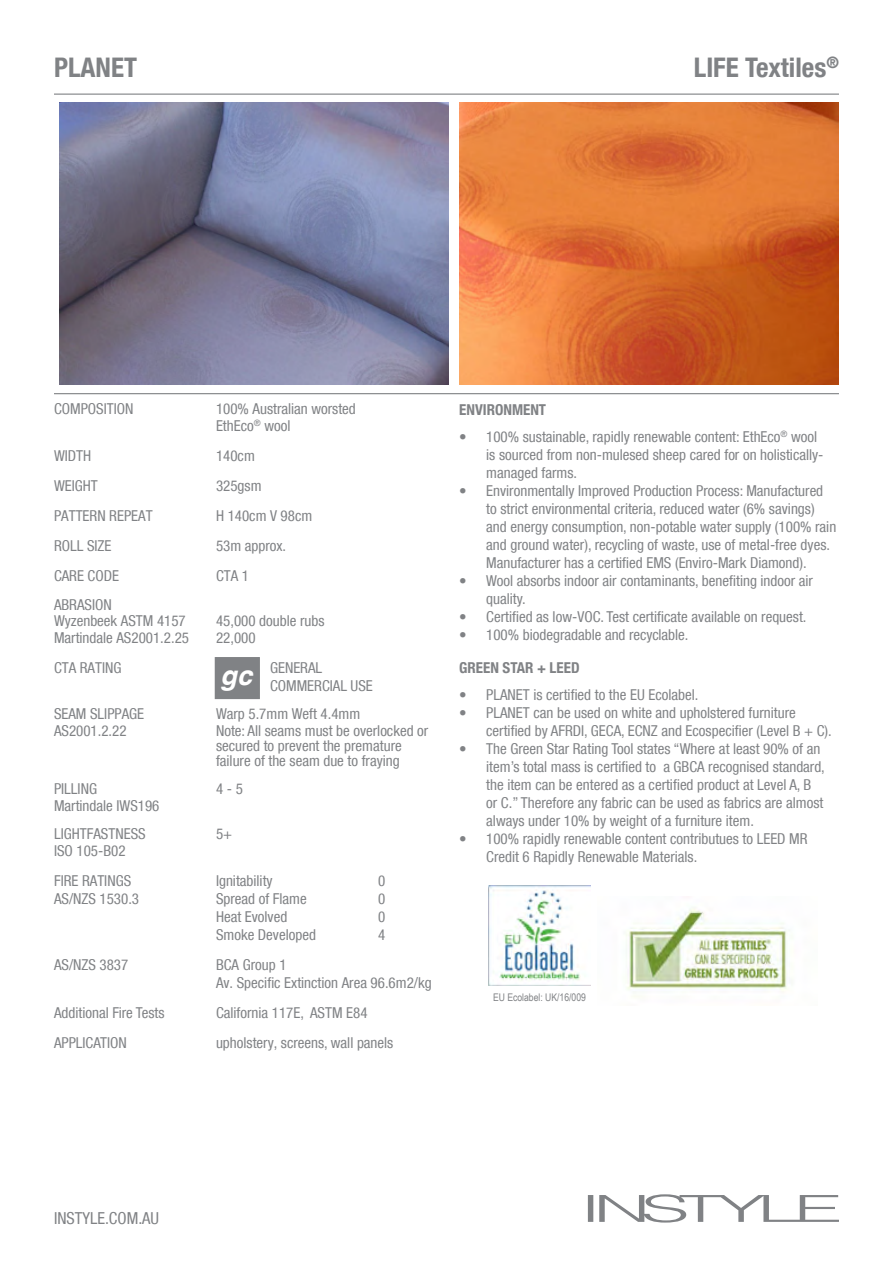
<style>
.page{position:relative;width:893px;height:1263px;background:#fff}
.page>*{position:absolute;margin:0;border:0;box-sizing:border-box;transform-origin:0 0}
.t1{font:700 condensed 27px "Helvetica Neue LT Com";color:#808285}
.t2{font:italic 700 27px "Helvetica";color:#fff}
.t3{font:condensed 16.5px "Helvetica Neue LT Com";color:#808285}
.t4{font:condensed 15px/18px "Helvetica Neue LT Com";color:#808285}
.t5{font:700 condensed 15px "Helvetica Neue LT Com";color:#808285}
.t6{font:10.5px "Arial Narrow";color:#808285}
</style>
<div class="page">
<svg style="left:588px;top:1194px;width:251px;height:28px"></svg>
<hr style="left:54px;top:94px;width:785px;height:1px;background:#808285">
<hr style="left:54px;top:393px;width:785px;height:1px;background:#808285">
<div style="left:215px;top:657px;width:45px;height:42px;background:#808285"></div>
<img style="left:459px;top:102px;width:379px;height:282px">
<img style="left:60px;top:102px;width:389px;height:282px">
<img style="left:626px;top:908px;width:161px;height:89px">
<img style="left:489px;top:886px;width:101px;height:100px">
<h1 class="t1" style="left:54px;top:52px;width:84px">PLANET</h1>
<h1 class="t1" style="left:694px;top:52px;width:147px">LIFE Textiles<sup>®</sup></h1>
<p class="t4" style="left:54px;top:400px;width:81px">COMPOSITION</p>
<p class="t4" style="left:216px;top:401px;width:141px;line-height:16.5px">100% Australian worsted<br>EthEco<sup>®</sup> wool</p>
<p class="t4" style="left:54px;top:446px;width:39px">WIDTH</p>
<p class="t4" style="left:216px;top:446px;width:40px">140cm</p>
<p class="t4" style="left:54px;top:476px;width:45px">WEIGHT</p>
<p class="t4" style="left:216px;top:476px;width:47px">325gsm</p>
<p class="t4" style="left:54px;top:506px;width:100px">PATTERN REPEAT</p>
<p class="t4" style="left:216px;top:506px;width:98px">H 140cm V 98cm</p>
<p class="t4" style="left:54px;top:536px;width:59px">ROLL SIZE</p>
<p class="t4" style="left:216px;top:536px;width:72px">53m approx.</p>
<p class="t4" style="left:54px;top:566px;width:67px">CARE CODE</p>
<p class="t4" style="left:216px;top:566px;width:35px">CTA 1</p>
<p class="t4" style="left:54px;top:596px;width:133px;line-height:16.5px">ABRASION<br>Wyzenbeek ASTM 4157</p>
<p class="t4" style="left:216px;top:611px;width:110px">45,000 double rubs</p>
<p class="t4" style="left:54px;top:628px;width:137px">Martindale AS2001.2.25</p>
<p class="t4" style="left:216px;top:628px;width:41px">22,000</p>
<p class="t4" style="left:54px;top:658px;width:69px">CTA RATING</p>
<p class="t4" style="left:270px;top:658px;width:104px">GENERAL<br>COMMERCIAL USE</p>
<p class="t4" style="left:54px;top:704px;width:92px">SEAM SLIPPAGE</p>
<p class="t4" style="left:216px;top:704px;width:146px">Warp 5.7mm Weft 4.4mm</p>
<p class="t4" style="left:54px;top:721px;width:74px">AS2001.2.22</p>
<p class="t4" style="left:216px;top:722px;width:214px;line-height:15px">Note: All seams must be overlocked or secured to prevent the premature failure of the seam due to fraying</p>
<p class="t4" style="left:54px;top:779px;width:45px">PILLING</p>
<p class="t4" style="left:216px;top:779px;width:28px">4 - 5</p>
<p class="t4" style="left:54px;top:791px;width:107px;line-height:28.5px">Martindale IWS196<br>LIGHTFASTNESS</p>
<h1 class="t2" style="left:220px;top:653px;width:33px">gc</h1>
<p class="t4" style="left:216px;top:824px;width:18px">5+</p>
<p class="t4" style="left:54px;top:835px;width:79px;line-height:30px">ISO 105-B02<br>FIRE RATINGS</p>
<p class="t4" style="left:216px;top:871px;width:58px">Ignitability</p>
<p class="t4" style="left:378px;top:871px;width:9px">0</p>
<p class="t4" style="left:54px;top:889px;width:87px">AS/NZS 1530.3</p>
<p class="t4" style="left:216px;top:889px;width:92px">Spread of Flame</p>
<p class="t4" style="left:378px;top:889px;width:9px">0</p>
<p class="t4" style="left:216px;top:907px;width:73px">Heat Evolved</p>
<p class="t4" style="left:378px;top:907px;width:9px">0</p>
<p class="t4" style="left:216px;top:925px;width:101px">Smoke Developed</p>
<p class="t4" style="left:378px;top:925px;width:9px">4</p>
<p class="t4" style="left:54px;top:955px;width:76px">AS/NZS 3837</p>
<p class="t4" style="left:216px;top:955px;width:217px">BCA Group 1<br>Av. Specific Extinction Area 96.6m2/kg</p>
<p class="t4" style="left:54px;top:1003px;width:112px">Additional Fire Tests</p>
<p class="t4" style="left:216px;top:1003px;width:153px">California 117E, ASTM E84</p>
<p class="t4" style="left:54px;top:1033px;width:74px">APPLICATION</p>
<p class="t4" style="left:216px;top:1033px;width:179px">upholstery, screens, wall panels</p>
<p class="t5" style="left:459px;top:401px;width:88px">ENVIRONMENT</p>
<p class="t4" style="left:486px;top:428px;width:339px;text-indent:-27px">• 100% sustainable, rapidly renewable content: EthEco<sup>®</sup> wool is sourced from non-mulesed sheep cared for on holistically&shy;managed farms.</p>
<p class="t4" style="left:486px;top:482px;width:352px;text-indent:-27px">• Environmentally Improved Production Process: Manufactured to strict environmental criteria, reduced water (6% savings) and energy consumption, non-potable water supply (100% rain and ground water), recycling of waste, use of metal-free dyes.<br>Manufacturer has a certified EMS (Enviro-Mark Diamond).</p>
<p class="t4" style="left:486px;top:572px;width:328px;text-indent:-27px">• Wool absorbs indoor air contaminants, benefiting indoor air quality.</p>
<p class="t4" style="left:459px;top:608px;width:349px">• Certified as low-VOC. Test certificate available on request.</p>
<p class="t4" style="left:459px;top:626px;width:231px">• 100% biodegradable and recyclable.</p>
<p class="t5" style="left:459px;top:659px;width:122px">GREEN STAR + LEED</p>
<p class="t4" style="left:459px;top:686px;width:241px">• PLANET is certified to the EU Ecolabel.</p>
<p class="t4" style="left:486px;top:704px;width:347px;text-indent:-27px">• PLANET can be used on white and upholstered furniture certified by AFRDI, GECA, ECNZ and Ecospecifier (Level B + C).</p>
<p class="t4" style="left:486px;top:740px;width:340px;text-indent:-27px">• The Green Star Rating Tool states “Where at least 90% of an item’s total mass is certified to a GBCA recognised standard, the item can be entered as a certified product at Level A, B or C.” Therefore any fabric can be used as fabrics are almost always under 10% by weight of a furniture item.</p>
<p class="t4" style="left:486px;top:830px;width:323px;text-indent:-27px">• 100% rapidly renewable content contributues to LEED MR<br>Credit 6 Rapidly Renewable Materials.</p>
<p class="t6" style="left:493px;top:990px;width:94px">EU Ecolabel: UK/16/009</p>
<p class="t3" style="left:54px;top:1208px;width:107px">INSTYLE.COM.AU</p>
</div>
